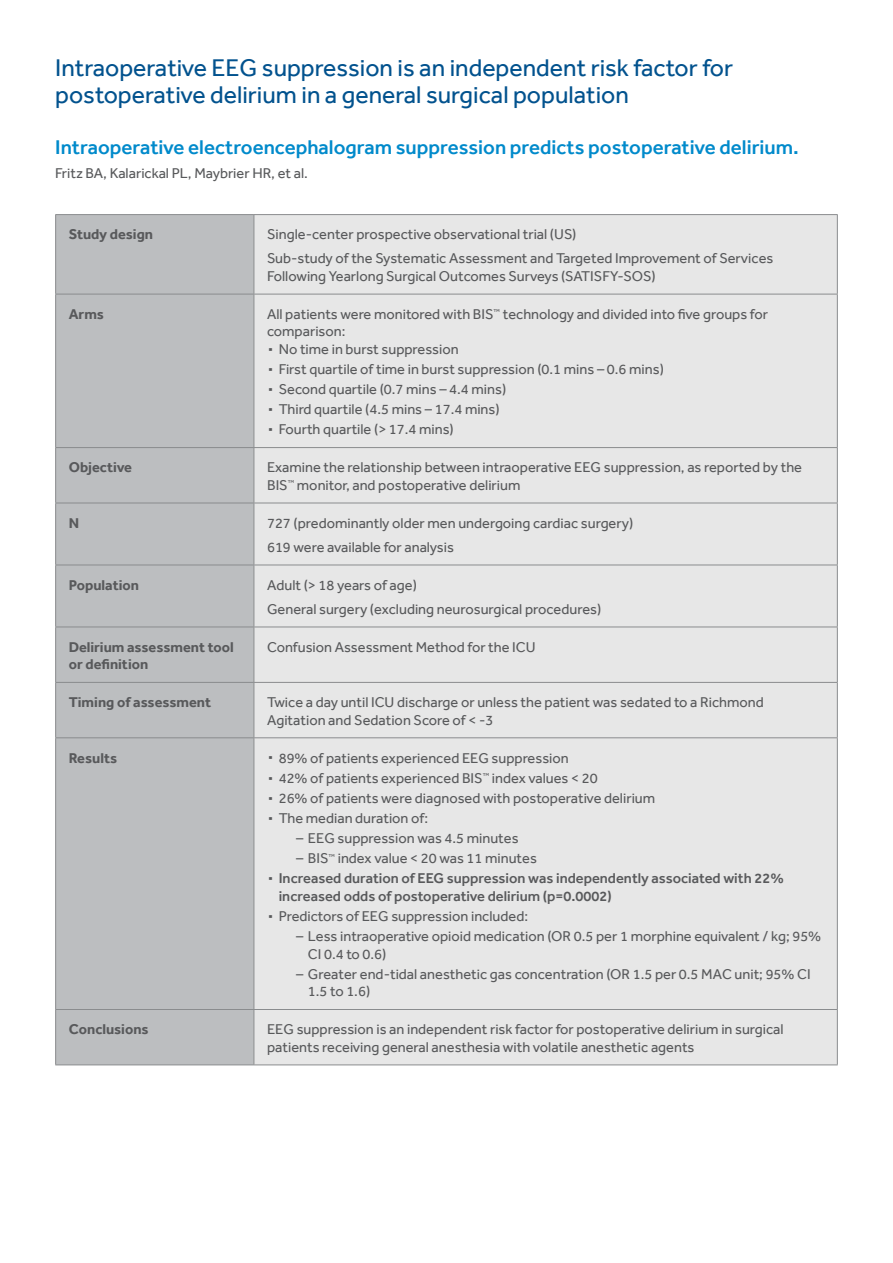
<style>
.page{position:relative;width:893px;height:1263px;background:#fff}
.page>*{position:absolute;margin:0;border:0;box-sizing:border-box;transform-origin:0 0}
.t1{font:24.75px/27.8px "Effra";color:#02528e}
.t2{font:500 20.4px "Effra";color:#008acb}
.t3{font:14.55px/17.5px "Effra";color:#58595b}
.t4{font:500 14.55px/20.1px "Effra";color:#58595b}
.t5{font:700 14.55px/17.5px "Effra";color:#58595b}
.s1{font-size:29.25px}
.s2{font-weight:400}
.s3{font-weight:400;font-size:29.25px}
</style>
<div class="page">
<div style="left:56px;top:215px;width:198px;height:849px;background:#bcbec0"></div>
<div style="left:255px;top:215px;width:582px;height:849px;background:#e7e7e7"></div>
<hr style="left:55px;top:214px;width:199px;height:1px;background:#8a8c8e">
<hr style="left:55px;top:215px;width:1px;height:79px;background:#8a8c8e">
<hr style="left:254px;top:214px;width:584px;height:1px;background:#8a8c8e">
<hr style="left:254px;top:215px;width:1px;height:79px;background:#8a8c8e">
<hr style="left:837px;top:215px;width:1px;height:79px;background:#8a8c8e">
<hr style="left:55px;top:294px;width:199px;height:1px;background:#8a8c8e">
<hr style="left:55px;top:294px;width:1px;height:153px;background:#8a8c8e">
<hr style="left:254px;top:294px;width:584px;height:1px;background:#8a8c8e">
<hr style="left:254px;top:294px;width:1px;height:153px;background:#8a8c8e">
<hr style="left:837px;top:294px;width:1px;height:153px;background:#8a8c8e">
<hr style="left:55px;top:447px;width:199px;height:1px;background:#8a8c8e">
<hr style="left:55px;top:448px;width:1px;height:55px;background:#8a8c8e">
<hr style="left:254px;top:447px;width:584px;height:1px;background:#8a8c8e">
<hr style="left:254px;top:448px;width:1px;height:55px;background:#8a8c8e">
<hr style="left:837px;top:448px;width:1px;height:55px;background:#8a8c8e">
<hr style="left:55px;top:503px;width:199px;height:1px;background:#8a8c8e">
<hr style="left:55px;top:503px;width:1px;height:62px;background:#8a8c8e">
<hr style="left:254px;top:503px;width:584px;height:1px;background:#8a8c8e">
<hr style="left:254px;top:503px;width:1px;height:62px;background:#8a8c8e">
<hr style="left:837px;top:503px;width:1px;height:62px;background:#8a8c8e">
<hr style="left:55px;top:565px;width:199px;height:1px;background:#8a8c8e">
<hr style="left:55px;top:565px;width:1px;height:62px;background:#8a8c8e">
<hr style="left:254px;top:565px;width:584px;height:1px;background:#8a8c8e">
<hr style="left:254px;top:565px;width:1px;height:62px;background:#8a8c8e">
<hr style="left:837px;top:565px;width:1px;height:62px;background:#8a8c8e">
<hr style="left:55px;top:627px;width:199px;height:1px;background:#8a8c8e">
<hr style="left:55px;top:627px;width:1px;height:55px;background:#8a8c8e">
<hr style="left:254px;top:627px;width:584px;height:1px;background:#8a8c8e">
<hr style="left:254px;top:627px;width:1px;height:55px;background:#8a8c8e">
<hr style="left:837px;top:627px;width:1px;height:55px;background:#8a8c8e">
<hr style="left:55px;top:682px;width:199px;height:1px;background:#8a8c8e">
<hr style="left:55px;top:683px;width:1px;height:54px;background:#8a8c8e">
<hr style="left:254px;top:682px;width:584px;height:1px;background:#8a8c8e">
<hr style="left:254px;top:683px;width:1px;height:54px;background:#8a8c8e">
<hr style="left:837px;top:683px;width:1px;height:54px;background:#8a8c8e">
<hr style="left:55px;top:737px;width:199px;height:1px;background:#8a8c8e">
<hr style="left:55px;top:738px;width:1px;height:271px;background:#8a8c8e">
<hr style="left:254px;top:737px;width:584px;height:1px;background:#8a8c8e">
<hr style="left:254px;top:738px;width:1px;height:271px;background:#8a8c8e">
<hr style="left:837px;top:738px;width:1px;height:271px;background:#8a8c8e">
<hr style="left:55px;top:1009px;width:199px;height:1px;background:#8a8c8e">
<hr style="left:55px;top:1010px;width:1px;height:54px;background:#8a8c8e">
<hr style="left:254px;top:1009px;width:584px;height:1px;background:#8a8c8e">
<hr style="left:254px;top:1010px;width:1px;height:54px;background:#8a8c8e">
<hr style="left:837px;top:1010px;width:1px;height:54px;background:#8a8c8e">
<hr style="left:55px;top:1064px;width:199px;height:1px;background:#8a8c8e">
<hr style="left:254px;top:1064px;width:584px;height:1px;background:#8a8c8e">
<h1 class="t1" style="left:55px;top:53px;width:679px">Intraoperative EEG suppression is an independent risk factor for postoperative delirium in a general surgical population</h1>
<h2 class="t2" style="left:55px;top:135px;width:745px">Intraoperative electroencephalogram suppression predicts postoperative delirium.</h2>
<p class="t3" style="left:55px;top:164px;width:254px">Fritz BA, Kalarickal PL, Maybrier HR, et al.</p>
<p class="t5" style="left:69px;top:225px;width:86px">Study design</p>
<p class="t3" style="left:267px;top:222px;width:508px;line-height:24px">Single-center prospective observational trial (US)<br>Sub-study of the Systematic Assessment and Targeted Improvement of Services</p>
<p class="t3" style="left:267px;top:267px;width:390px">Following Yearlong Surgical Outcomes Surveys (SATISFY-SOS)</p>
<p class="t5" style="left:69px;top:305px;width:37px">Arms</p>
<p class="t3" style="left:267px;top:305px;width:502px">All patients were monitored with BIS<sup>™</sup> technology and divided into five groups for comparison:<br><span class="s1">∙</span> No time in burst suppression</p>
<p class="t3" style="left:267px;top:359px;width:398px;line-height:20.1px"><span class="s1">∙</span> First quartile of time in burst suppression (0.1 mins – 0.6 mins) <span class="s1">∙</span> Second quartile (0.7 mins – 4.4 mins)<br><span class="s1">∙</span> Third quartile (4.5 mins – 17.4 mins)<br><span class="s1">∙</span> Fourth quartile (&gt; 17.4 mins)</p>
<p class="t5" style="left:69px;top:458px;width:65px">Objective</p>
<p class="t3" style="left:267px;top:458px;width:536px">Examine the relationship between intraoperative EEG suppression, as reported by the<br>BIS<sup>™</sup> monitor, and postoperative delirium</p>
<p class="t5" style="left:69px;top:514px;width:12px">N</p>
<p class="t3" style="left:267px;top:511px;width:368px;line-height:24px">727 (predominantly older men undergoing cardiac surgery)<br>619 were available for analysis</p>
<p class="t5" style="left:69px;top:576px;width:72px">Population</p>
<p class="t3" style="left:267px;top:573px;width:336px;line-height:24px">Adult (&gt; 18 years of age)<br>General surgery (excluding neurosurgical procedures)</p>
<p class="t5" style="left:69px;top:638px;width:166px">Delirium assessment tool or definition</p>
<p class="t3" style="left:267px;top:638px;width:270px">Confusion Assessment Method for the ICU</p>
<p class="t5" style="left:69px;top:693px;width:144px">Timing of assessment</p>
<p class="t3" style="left:267px;top:693px;width:498px">Twice a day until ICU discharge or unless the patient was sedated to a Richmond<br>Agitation and Sedation Score of &lt; -3</p>
<p class="t5" style="left:69px;top:749px;width:50px">Results</p>
<p class="t3" style="left:267px;top:747px;width:390px;line-height:20.1px"><span class="s1">∙</span> 89% of patients experienced EEG suppression<br><span class="s1">∙</span> 42% of patients experienced BIS<sup>™</sup> index values &lt; 20<br><span class="s1">∙</span> 26% of patients were diagnosed with postoperative delirium <span class="s1">∙</span> The median duration of:</p>
<p class="t3" style="left:296px;top:829px;width:224px">– EEG suppression was 4.5 minutes</p>
<p class="t4" style="left:267px;top:848px;width:518px;text-indent:29px"><span class="s2">– BIS</span><sup>™</sup> <span class="s2">index value &lt; 20 was 11 minutes<br></span><span class="s3">∙</span> Increased duration of EEG suppression was independently associated with 22%</p>
<p class="t4" style="left:267px;top:886px;width:346px;text-indent:12px">increased odds of postoperative delirium (p=0.0002) <span class="s3">∙</span> <span class="s2">Predictors of EEG suppression included:</span></p>
<p class="t3" style="left:308px;top:927px;width:515px;text-indent:-12px">– Less intraoperative opioid medication (OR 0.5 per 1 morphine equivalent / kg; 95%<br>CI 0.4 to 0.6)</p>
<p class="t3" style="left:308px;top:965px;width:504px;text-indent:-12px">– Greater end-tidal anesthetic gas concentration (OR 1.5 per 0.5 MAC unit; 95% CI<br>1.5 to 1.6)</p>
<p class="t5" style="left:69px;top:1020px;width:81px">Conclusions</p>
<p class="t3" style="left:267px;top:1020px;width:518px">EEG suppression is an independent risk factor for postoperative delirium in surgical patients receiving general anesthesia with volatile anesthetic agents</p>
</div>
